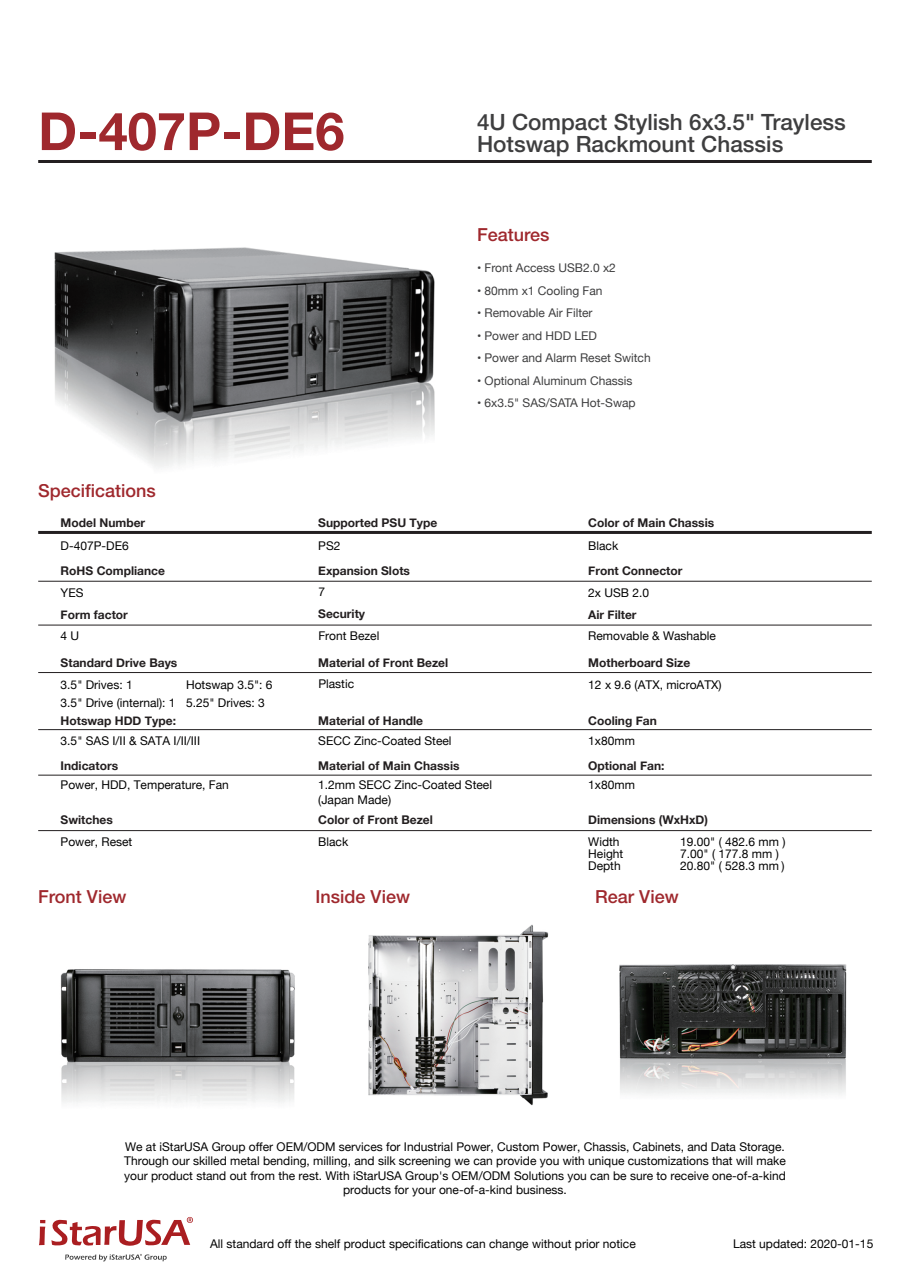
<style>
.page{position:relative;width:910px;height:1280px;background:#fff}
.page>*{position:absolute;margin:0;border:0;box-sizing:border-box;transform-origin:0 0}
.t1{font:700 52.5px "Helvetica Neue";color:#9f282d}
.t2{font:500 22.5px/22.5px "Helvetica Neue";color:#3e3e3f}
.t3{font:500 18px "Helvetica Neue";color:#9f282d}
.t4{font:12px/12px "Helvetica Neue";color:#030303}
.t5{font:700 12px "Helvetica Neue";color:#231f20}
.t6{font:12px "Helvetica Neue";color:#3e3e3f}
</style>
<div class="page">
<hr style="left:38px;top:160px;width:834px;height:3px;background:#231f20">
<hr style="left:38px;top:531px;width:834px;height:3px;background:#231f20">
<hr style="left:38px;top:581px;width:834px;height:1px;background:#231f20">
<hr style="left:38px;top:625px;width:834px;height:1px;background:#231f20">
<hr style="left:38px;top:672px;width:834px;height:1px;background:#231f20">
<hr style="left:38px;top:729px;width:834px;height:1px;background:#231f20">
<hr style="left:38px;top:775px;width:834px;height:1px;background:#231f20">
<hr style="left:38px;top:830px;width:834px;height:1px;background:#231f20">
<img style="left:60px;top:969px;width:235px;height:134px">
<img style="left:368px;top:924px;width:181px;height:182px">
<img style="left:54px;top:247px;width:381px;height:221px">
<img style="left:619px;top:964px;width:228px;height:131px">
<svg style="left:39px;top:1220px;width:6px;height:25px"></svg>
<svg style="left:51px;top:1217px;width:142px;height:29px"></svg>
<svg style="left:65px;top:1254px;width:102px;height:7px"></svg>
<h1 class="t1" style="left:38px;top:99px;width:308px">D-407P-DE6</h1>
<h2 class="t2" style="left:477px;top:110px;width:370px">4U Compact Stylish 6x3.5" Trayless<br>Hotswap Rackmount Chassis</h2>
<h3 class="t3" style="left:477px;top:224px;width:74px">Features</h3>
<h3 class="t3" style="left:38px;top:480px;width:119px">Specifications</h3>
<p class="t5" style="left:61px;top:515px;width:86px">Model Number</p>
<p class="t5" style="left:61px;top:563px;width:106px">RoHS Compliance</p>
<p class="t4" style="left:61px;top:540px;width:70px">D-407P-DE6</p>
<p class="t4" style="left:61px;top:587px;width:24px">YES</p>
<p class="t5" style="left:61px;top:607px;width:69px">Form factor</p>
<p class="t4" style="left:61px;top:631px;width:20px">4 U</p>
<p class="t5" style="left:61px;top:655px;width:118px">Standard Drive Bays</p>
<p class="t4" style="left:61px;top:676px;width:116px;line-height:18px">3.5" Drives: 1<br>3.5" Drive (internal): 1</p>
<p class="t4" style="left:186px;top:676px;width:88px;line-height:18px">Hotswap 3.5": 6<br>5.25" Drives: 3</p>
<p class="t5" style="left:61px;top:713px;width:117px">Hotswap HDD Type:</p>
<p class="t4" style="left:61px;top:736px;width:141px">3.5" SAS I/II &amp; SATA I/II/III</p>
<p class="t5" style="left:61px;top:758px;width:59px">Indicators</p>
<p class="t4" style="left:61px;top:780px;width:170px">Power, HDD, Temperature, Fan</p>
<p class="t5" style="left:61px;top:812px;width:54px">Switches</p>
<p class="t4" style="left:61px;top:837px;width:73px">Power, Reset</p>
<p class="t6" style="left:477px;top:259px;width:140px">• Front Access USB2.0 x2</p>
<p class="t6" style="left:477px;top:282px;width:127px">• 80mm x1 Cooling Fan</p>
<p class="t6" style="left:477px;top:304px;width:117px">• Removable Air Filter</p>
<p class="t6" style="left:477px;top:327px;width:121px">• Power and HDD LED</p>
<p class="t6" style="left:477px;top:349px;width:175px">• Power and Alarm Reset Switch</p>
<p class="t6" style="left:477px;top:372px;width:157px">• Optional Aluminum Chassis</p>
<p class="t6" style="left:477px;top:394px;width:160px">• 6x3.5" SAS/SATA Hot-Swap</p>
<p class="t5" style="left:318px;top:515px;width:121px">Supported PSU Type</p>
<p class="t5" style="left:318px;top:563px;width:93px">Expansion Slots</p>
<p class="t5" style="left:318px;top:607px;width:48px">Security</p>
<p class="t5" style="left:318px;top:655px;width:131px">Material of Front Bezel</p>
<p class="t4" style="left:318px;top:540px;width:24px">PS2</p>
<p class="t4" style="left:318px;top:587px;width:8px">7</p>
<p class="t4" style="left:318px;top:630px;width:63px">Front Bezel</p>
<p class="t4" style="left:318px;top:679px;width:37px">Plastic</p>
<p class="t5" style="left:318px;top:713px;width:106px">Material of Handle</p>
<p class="t4" style="left:318px;top:736px;width:135px">SECC Zinc-Coated Steel</p>
<p class="t4" style="left:318px;top:778px;width:175px;line-height:14.4px">1.2mm SECC Zinc-Coated Steel (Japan Made)</p>
<p class="t4" style="left:318px;top:837px;width:32px">Black</p>
<p class="t5" style="left:318px;top:758px;width:143px">Material of Main Chassis</p>
<p class="t5" style="left:318px;top:812px;width:116px">Color of Front Bezel</p>
<p class="t5" style="left:588px;top:515px;width:127px">Color of Main Chassis</p>
<p class="t5" style="left:588px;top:563px;width:96px">Front Connector</p>
<p class="t4" style="left:588px;top:540px;width:31px">Black</p>
<p class="t4" style="left:588px;top:587px;width:62px">2x USB 2.0</p>
<p class="t5" style="left:588px;top:607px;width:50px">Air Filter</p>
<p class="t5" style="left:588px;top:655px;width:103px">Motherboard Size</p>
<p class="t4" style="left:588px;top:631px;width:129px">Removable &amp; Washable</p>
<p class="t4" style="left:588px;top:679px;width:135px">12 x 9.6 (ATX, microATX)</p>
<p class="t5" style="left:588px;top:713px;width:70px">Cooling Fan</p>
<p class="t4" style="left:588px;top:736px;width:48px">1x80mm</p>
<p class="t4" style="left:588px;top:780px;width:48px">1x80mm</p>
<p class="t5" style="left:588px;top:758px;width:78px">Optional Fan:</p>
<p class="t5" style="left:588px;top:812px;width:121px">Dimensions (WxHxD)</p>
<p class="t4" style="left:588px;top:837px;width:37px">Width<br>Height<br>Depth</p>
<p class="t4" style="left:680px;top:837px;width:107px">19.00" ( 482.6 mm )<br>7.00" ( 177.8 mm )<br>20.80" ( 528.3 mm )</p>
<h3 class="t3" style="left:38px;top:885px;width:90px">Front View</h3>
<h3 class="t3" style="left:316px;top:885px;width:96px">Inside View</h3>
<h3 class="t3" style="left:595px;top:885px;width:85px">Rear View</h3>
<p class="t4" style="left:124px;top:1140px;width:663px;line-height:14.4px;text-align:center">We at iStarUSA Group offer OEM/ODM services for Industrial Power, Custom Power, Chassis, Cabinets, and Data Storage.<br>Through our skilled metal bending, milling, and silk screening we can provide you with unique customizations that will make your product stand out from the rest. With iStarUSA Group's OEM/ODM Solutions you can be sure to receive one-of-a-kind products for your one-of-a-kind business.</p>
<p class="t4" style="left:210px;top:1239px;width:427px">All standard off the shelf product specifications can change without prior notice</p>
<p class="t4" style="left:733px;top:1239px;width:142px">Last updated: 2020-01-15</p>
</div>
